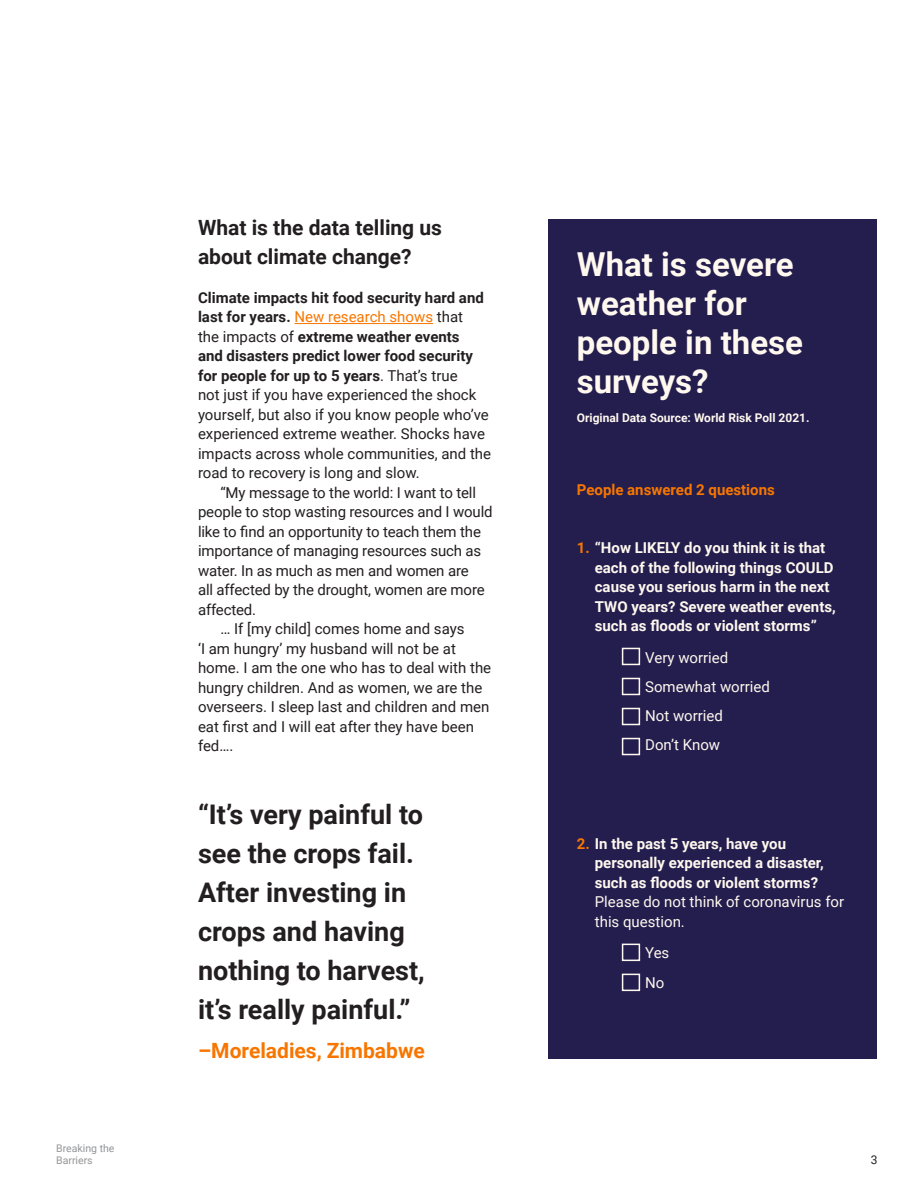
<style>
.page{position:relative;width:918px;height:1188px;background:#fff}
.page>*{position:absolute;margin:0;border:0;box-sizing:border-box;transform-origin:0 0}
.t1{font:700 33px/39px "Roboto";color:#fff8ee}
._18_26_Statement{font:700 27px/39px "Roboto";color:#231f20}
._14_19_5_Black_header_SA{font:700 21px/29.2px "Roboto";color:#231f20}
._18_26_Statement-2{font:700 21px "Roboto";color:#f77600}
._10_13_Text_Black_Indent{font:15px/19.5px "Roboto";letter-spacing:-.01em;color:#231f20}
._10_13_Text_Black_No_Indent_NSA{font:15px/19.5px "Roboto";color:#231f20}
._10_13_Text_Black_Bullets{font:700 15px/19.5px "Roboto";color:#fff8ee}
._10_13_Text_Black_No_Indent_NSA-2{font:15px "Roboto";color:#fff8ee}
._10_13_Text_Black_No_Indent_NSA-3{font:700 15px "Roboto";color:#fff8ee}
._10_13_Text_Black_No_Indent_NSA-4{font:700 15px "Roboto";color:#f77600}
._10_13_Text_Black_No_Indent_NSA-5{font:700 12px "Roboto";color:#fff8ee}
.t2{font:12px "Roboto";color:#231f20}
.t3{font:10.5px/12.3px "Roboto";color:#939598}
.s1{font-weight:700}
.s2{color:#f77600}
.s3{font-weight:400}
</style>
<div class="page">
<hr style="left:294px;top:323px;width:139px;height:1px;background:#f77600">
<div style="left:549px;top:219px;width:328px;height:839px;background:#241e4f"></div>
<div style="left:622px;top:648px;width:18px;height:17px;border:2px solid #fff8ee"></div>
<div style="left:622px;top:678px;width:18px;height:17px;border:2px solid #fff8ee"></div>
<div style="left:622px;top:708px;width:18px;height:17px;border:2px solid #fff8ee"></div>
<div style="left:622px;top:738px;width:18px;height:17px;border:2px solid #fff8ee"></div>
<div style="left:622px;top:944px;width:18px;height:17px;border:2px solid #fff8ee"></div>
<div style="left:622px;top:974px;width:18px;height:17px;border:2px solid #fff8ee"></div>
<p class="t3" style="left:56px;top:1141px;width:60px">Breaking the<br>Barriers</p>
<p class="_14_19_5_Black_header_SA" style="left:198px;top:212px;width:246px">What is the data telling us about climate change?</p>
<p class="_10_13_Text_Black_No_Indent_NSA" style="left:198px;top:287px;width:295px"><span class="s1">Climate impacts hit food security hard and last for years.</span> <span class="s2">New research shows</span> that<br>the impacts of <span class="s1">extreme weather events<br>and disasters predict lower food security for people for up to 5 years</span>. That’s true<br>not just if you have experienced the shock yourself, but also if you know people who’ve experienced extreme weather. Shocks have impacts across whole communities, and the road to recovery is long and slow.</p>
<p class="_10_13_Text_Black_Indent" style="left:198px;top:482px;width:296px;text-indent:22px">“My message to the world: I want to tell people to stop wasting resources and I would like to find an opportunity to teach them the importance of managing resources such as water. In as much as men and women are<br>all affected by the drought, women are more affected.</p>
<p class="_10_13_Text_Black_Indent" style="left:198px;top:619px;width:295px;text-indent:22px">… If [my child] comes home and says<br>‘I am hungry’ my husband will not be at home. I am the one who has to deal with the hungry children. And as women, we are the overseers. I sleep last and children and men eat first and I will eat after they have been fed….</p>
<p class="_18_26_Statement" style="left:198px;top:794px;width:228px">“It’s very painful to see the crops fail.<br>After investing in crops and having nothing to harvest, it’s really painful.”</p>
<p class="_18_26_Statement-2" style="left:198px;top:1036px;width:228px">–Moreladies, Zimbabwe</p>
<p class="t1" style="left:577px;top:244px;width:228px">What is severe weather for people in these surveys?</p>
<p class="_10_13_Text_Black_No_Indent_NSA-5" style="left:577px;top:409px;width:234px">Original Data Source: World Risk Poll 2021.</p>
<p class="_10_13_Text_Black_No_Indent_NSA-4" style="left:577px;top:479px;width:200px">People answered 2 questions</p>
<p class="_10_13_Text_Black_Bullets" style="left:595px;top:538px;width:242px;text-indent:-18px"><span class="s2">1.</span> “How LIKELY do you think it is that each of the following things COULD cause you serious harm in the next TWO years? Severe weather events, such as floods or violent storms”</p>
<p class="_10_13_Text_Black_No_Indent_NSA-2" style="left:645px;top:647px;width:85px">Very worried</p>
<p class="_10_13_Text_Black_No_Indent_NSA-2" style="left:645px;top:676px;width:126px">Somewhat worried</p>
<p class="_10_13_Text_Black_No_Indent_NSA-2" style="left:645px;top:705px;width:79px">Not worried</p>
<p class="_10_13_Text_Black_No_Indent_NSA-2" style="left:645px;top:734px;width:77px">Don’t Know</p>
<p class="_10_13_Text_Black_No_Indent_NSA-3" style="left:577px;top:833px;width:211px"><span class="s2">2.</span> In the past 5 years, have you</p>
<p class="_10_13_Text_Black_Bullets" style="left:595px;top:853px;width:251px">personally experienced a disaster, such as floods or violent storms?<br><span class="s3">Please do not think of coronavirus for this question.</span></p>
<p class="_10_13_Text_Black_No_Indent_NSA-2" style="left:645px;top:943px;width:26px">Yes</p>
<p class="_10_13_Text_Black_No_Indent_NSA-2" style="left:645px;top:972px;width:21px">No</p>
<p class="t2" style="left:871px;top:1151px;width:8px">3</p>
</div>
